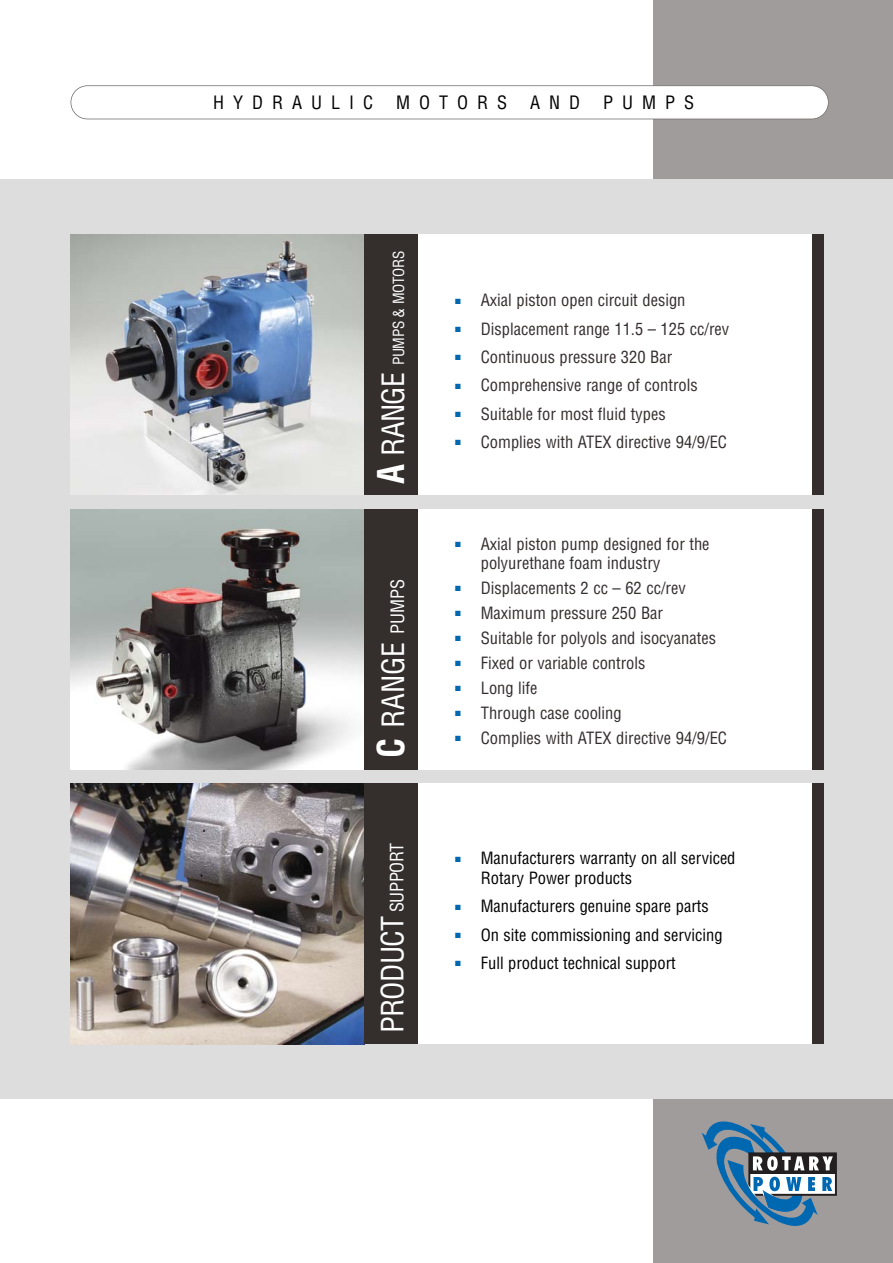
<style>
.page{position:relative;width:893px;height:1263px;background:#fff}
.page>*{position:absolute;margin:0;border:0;box-sizing:border-box;transform-origin:0 0}
.t1{font:condensed 30px "Helvetica";letter-spacing:-.025em;color:#fff}
.t2{font:condensed 18px "Helvetica";letter-spacing:.5em;color:#000}
.t3{font:condensed 16.5px/19.5px "Helvetica";color:#342e2d}
.t4{font:condensed 16.5px/19.8px "Helvetica";color:#000}
.t5{font:condensed 15px "Helvetica";letter-spacing:-.025em;color:#fff}
.s1{font-weight:700;font-size:36px}
.s2{font-size:30px}
.s3{font-size:18px}
</style>
<div class="page">
<div style="left:654px;top:0;width:239px;height:1263px;background:#a09c9c"></div>
<div style="left:748px;top:1152px;width:89px;height:44px;border:2px solid #231f20"></div>
<div style="left:749px;top:1153px;width:87px;height:21px;background:#231f20"></div>
<svg style="left:702px;top:1121px;width:131px;height:105px"></svg>
<div style="left:0;top:179px;width:893px;height:920px;background:#ddddde"></div>
<div style="left:71px;top:235px;width:753px;height:260px;background:#fff"></div>
<img style="left:71px;top:235px;width:293px;height:260px">
<div style="left:812px;top:235px;width:12px;height:260px;background:#342e2d"></div>
<div style="left:364px;top:235px;width:54px;height:260px;background:#342e2d"></div>
<div style="left:71px;top:509px;width:753px;height:260px;background:#fff"></div>
<img style="left:71px;top:509px;width:293px;height:260px">
<div style="left:812px;top:509px;width:12px;height:260px;background:#342e2d"></div>
<div style="left:364px;top:509px;width:54px;height:260px;background:#342e2d"></div>
<div style="left:71px;top:784px;width:753px;height:260px;background:#fff"></div>
<img style="left:71px;top:784px;width:293px;height:260px">
<div style="left:812px;top:784px;width:12px;height:260px;background:#342e2d"></div>
<div style="left:364px;top:784px;width:54px;height:260px;background:#342e2d"></div>
<div style="left:71px;top:86px;width:757px;height:33px;background:#fff;border-radius:17px"></div>
<div style="left:71px;top:85px;width:758px;height:34px;border:2px solid #706b6a;border-radius:17px"></div>
<p class="t2" style="left:213px;top:96px;width:162px">HYDRAULIC</p>
<p class="t2" style="left:396px;top:96px;width:112px">MOTORS</p>
<p class="t2" style="left:530px;top:96px;width:52px">AND</p>
<p class="t2" style="left:603px;top:96px;width:93px">PUMPS</p>
<p class="t5" style="left:393px;top:484px;width:234px;rotate:-90deg"><span class="s1">A</span> <span class="s2">RANGE</span> PUMPS &amp; MOTORS</p>
<h1 class="t1" style="left:382px;top:758px;width:181px;rotate:-90deg"><span class="s1">C</span> RANGE <span class="s3">PUMPS</span></h1>
<h1 class="t1" style="left:381px;top:1033px;width:191px;rotate:-90deg">PRODUCT <span class="s3">SUPPORT</span></h1>
<p class="t3" style="left:455px;top:292px;width:232px"><sup>■</sup> Axial piston open circuit design</p>
<p class="t3" style="left:455px;top:320px;width:276px"><sup>■</sup> Displacement range 11.5 – 125 cc/rev</p>
<p class="t3" style="left:455px;top:349px;width:218px"><sup>■</sup> Continuous pressure 320 Bar</p>
<p class="t3" style="left:455px;top:377px;width:244px"><sup>■</sup> Comprehensive range of controls</p>
<p class="t3" style="left:455px;top:405px;width:212px"><sup>■</sup> Suitable for most fluid types</p>
<p class="t3" style="left:455px;top:434px;width:273px"><sup>■</sup> Complies with ATEX directive 94/9/EC</p>
<p class="t3" style="left:481px;top:535px;width:230px;text-indent:-26px"><sup>■</sup> Axial piston pump designed for the polyurethane foam industry</p>
<p class="t3" style="left:455px;top:580px;width:232px"><sup>■</sup> Displacements 2 cc – 62 cc/rev</p>
<p class="t3" style="left:455px;top:605px;width:209px"><sup>■</sup> Maximum pressure 250 Bar</p>
<p class="t3" style="left:455px;top:630px;width:262px"><sup>■</sup> Suitable for polyols and isocyanates</p>
<p class="t3" style="left:455px;top:655px;width:192px"><sup>■</sup> Fixed or variable controls</p>
<p class="t3" style="left:455px;top:680px;width:84px"><sup>■</sup> Long life</p>
<p class="t3" style="left:455px;top:705px;width:168px"><sup>■</sup> Through case cooling</p>
<p class="t3" style="left:455px;top:730px;width:273px"><sup>■</sup> Complies with ATEX directive 94/9/EC</p>
<p class="t4" style="left:481px;top:850px;width:256px;text-indent:-26px"><sup>■</sup> Manufacturers warranty on all serviced<br>Rotary Power products</p>
<p class="t4" style="left:455px;top:898px;width:255px"><sup>■</sup> Manufacturers genuine spare parts</p>
<p class="t4" style="left:455px;top:926px;width:269px"><sup>■</sup> On site commissioning and servicing</p>
<p class="t4" style="left:455px;top:954px;width:222px"><sup>■</sup> Full product technical support</p>
</div>
